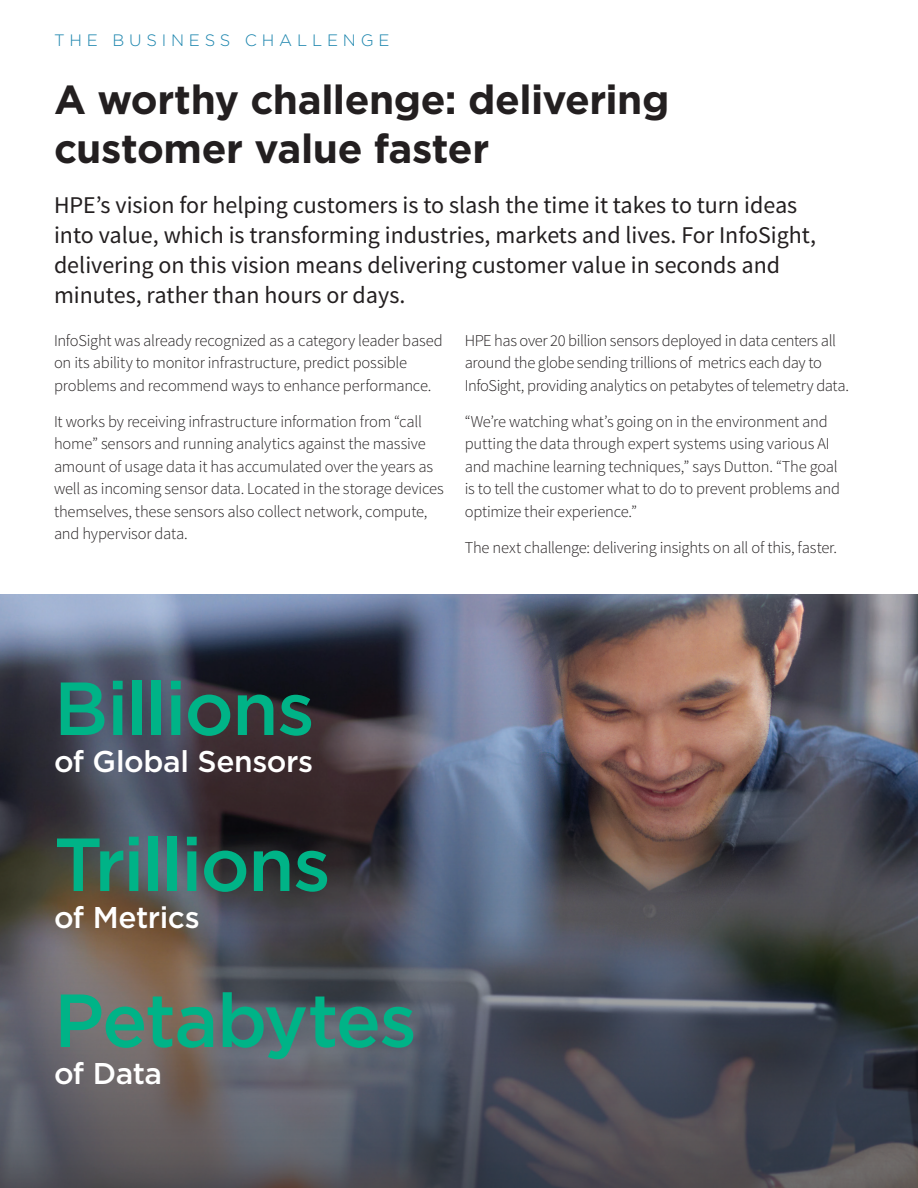
<style>
.page{position:relative;width:918px;height:1188px;background:#fff}
.page>*{position:absolute;margin:0;border:0;box-sizing:border-box;transform-origin:0 0}
.headline{font:500 75px "Gotham";letter-spacing:-.025em;color:#00b387}
.headline-2{font:700 40.5px/48.6px "Gotham";letter-spacing:-.01em;color:#231f20}
.headline-3{font:500 30px "Gotham";letter-spacing:-.015em;color:#fff}
.subhead{font:24px/30px "Source Sans Pro";color:#231f20}
.body{font:300 16.5px/22.5px "Source Sans Pro";letter-spacing:-.015em;color:#231f20}
.t1{font:300 16.5px "Gotham";letter-spacing:.29em;color:#1a84ad}
</style>
<div class="page">
<img style="left:0;top:594px;width:918px;height:594px">
<p class="t1" style="left:54px;top:30px;width:337px">THE BUSINESS CHALLENGE</p>
<p class="headline-2" style="left:54px;top:76px;width:617px">A worthy challenge: delivering customer value faster</p>
<p class="subhead" style="left:54px;top:191px;width:764px">HPE’s vision for helping customers is to slash the time it takes to turn ideas into value, which is transforming industries, markets and lives. For InfoSight, delivering on this vision means delivering customer value in seconds and minutes, rather than hours or days.</p>
<p class="body" style="left:54px;top:329px;width:390px">InfoSight was already recognized as a category leader based on its ability to monitor infrastructure, predict possible problems and recommend ways to enhance performance.</p>
<p class="body" style="left:54px;top:410px;width:391px">It works by receiving infrastructure information from “call home” sensors and running analytics against the massive amount of usage data it has accumulated over the years as well as incoming sensor data. Located in the storage devices themselves, these sensors also collect network, compute, and hypervisor data.</p>
<p class="body" style="left:465px;top:329px;width:386px">HPE has over 20 billion sensors deployed in data centers all around the globe sending trillions of metrics each day to<br>InfoSight, providing analytics on petabytes of telemetry data.</p>
<p class="body" style="left:465px;top:410px;width:377px">“We’re watching what’s going on in the environment and putting the data through expert systems using various AI and machine learning techniques,” says Dutton. “The goal is to tell the customer what to do to prevent problems and optimize their experience.”</p>
<p class="body" style="left:465px;top:536px;width:374px">The next challenge: delivering insights on all of this, faster.</p>
<p class="headline" style="left:54px;top:659px;width:262px">Billions</p>
<p class="headline-3" style="left:54px;top:742px;width:261px">of Global Sensors</p>
<p class="headline" style="left:54px;top:815px;width:278px">Trillions</p>
<p class="headline-3" style="left:54px;top:898px;width:147px">of Metrics</p>
<p class="headline" style="left:54px;top:971px;width:364px">Petabytes</p>
<p class="headline-3" style="left:54px;top:1054px;width:110px">of Data</p>
</div>
